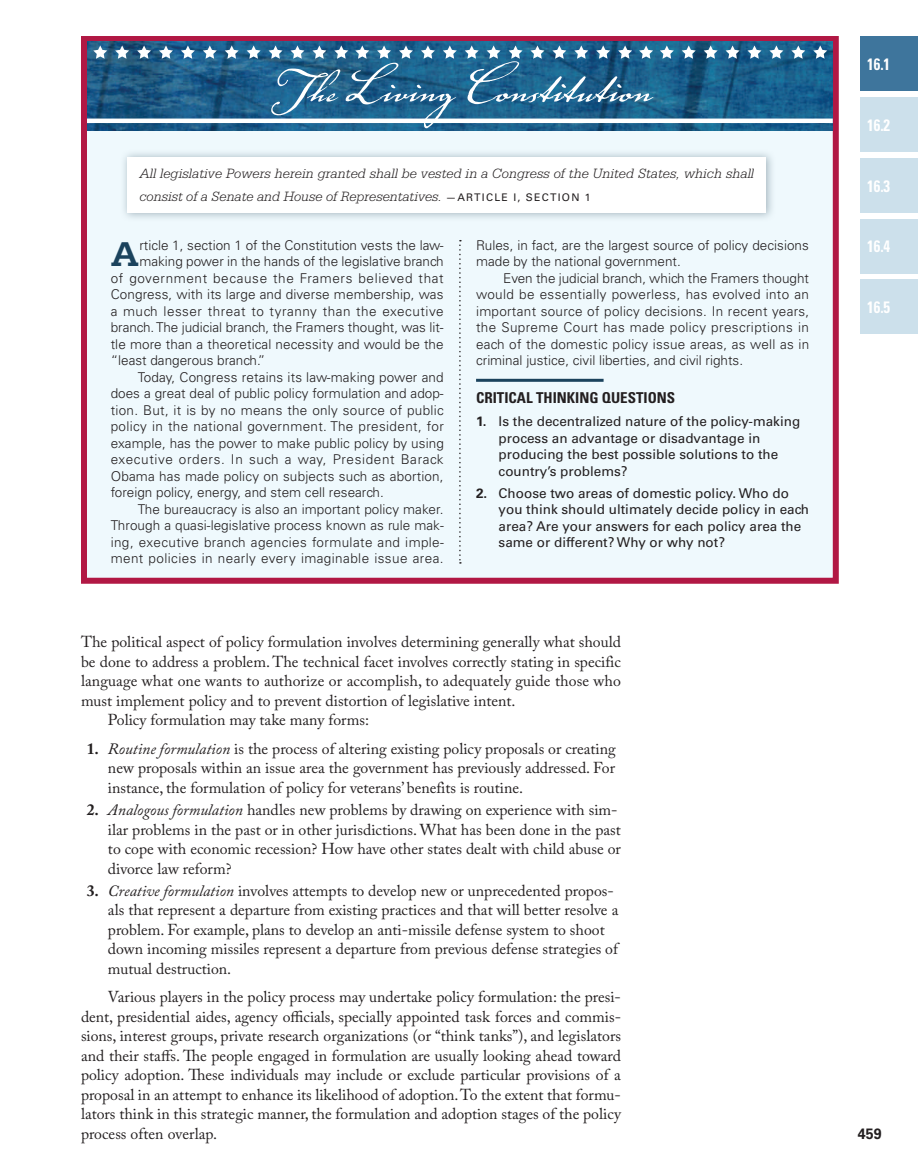
<style>
.page{position:relative;width:918px;height:1175px;background:#fff}
.page>*{position:absolute;margin:0;border:0;box-sizing:border-box;transform-origin:0 0}
.t1{font:65.55px "Voluta Script Pro";letter-spacing:-.02em;color:#fff;scale:1.23 1}
.t2{font:700 36.3px "Serifa Std";color:#1b435d}
.t3{font:700 condensed 16.5px "Univers LT Std";color:#fff;scale:.9 1}
.t4{font:15.75px/19.5px "Adobe Caslon Pro";color:#231f20;text-align:justify}
.t5{font:700 condensed 15px "Univers LT Std";color:#231f20}
.t6{font:700 15px "Univers LT Std";color:#231f20;scale:.95 1}
.t7{font:italic 300 14.25px/22.5px "Serifa Std";letter-spacing:.005em;color:#231f20}
.t8{font:300 13.5px/16.5px "Univers LT Std";letter-spacing:.005em;color:#231f20}
.t9{font:13.5px/16.5px "Univers LT Std";color:#231f20}
.t10{font:300 13.5px "Univers LT Std";letter-spacing:.03em;color:#231f20}
.t11{font:300 13.5px "Univers LT Std";letter-spacing:.025em;color:#231f20}
.t12{font:300 13.5px "Univers LT Std";letter-spacing:.04em;color:#231f20}
.t13{font:300 13.5px "Univers LT Std";letter-spacing:.05em;color:#231f20}
.t14{font:300 13.5px "Univers LT Std";letter-spacing:.045em;color:#231f20}
.s1{font-size:60.75px}
.s2{font-size:63.15px}
.s3{font-family:"Univers LT Std";font-weight:400;font-style:normal;font-size:10.5px}
.s4{font-weight:700}
.s5{font-style:italic}
</style>
<div class="page">
<div style="left:860px;top:218px;width:58px;height:55px;background:#cce0eb"></div>
<div style="left:860px;top:97px;width:58px;height:55px;background:#cce0eb"></div>
<div style="left:860px;top:279px;width:58px;height:55px;background:#cce0eb"></div>
<div style="left:860px;top:158px;width:58px;height:55px;background:#cce0eb"></div>
<div style="left:860px;top:36px;width:58px;height:55px;background:#3e759c"></div>
<div style="left:81px;top:36px;width:758px;height:548px;background:#eff9fd;border:6px solid #b11844"></div>
<hr style="left:476px;top:379px;width:128px;height:3px;background:#1b435d">
<svg style="left:459px;top:240px;width:2px;height:323px"></svg>
<div style="left:120px;top:149px;width:656px;height:73px;background:#8c9faa;opacity:.75"></div>
<div style="left:128px;top:157px;width:638px;height:56px;background:#fff"></div>
<img style="left:87px;top:42px;width:745px;height:88px">
<div style="left:87px;top:118px;width:746px;height:5px;background:#fff"></div>
<svg style="left:115px;top:45px;width:14px;height:14px"></svg>
<svg style="left:399px;top:45px;width:14px;height:14px"></svg>
<svg style="left:93px;top:45px;width:14px;height:14px"></svg>
<svg style="left:377px;top:45px;width:14px;height:14px"></svg>
<svg style="left:137px;top:45px;width:14px;height:14px"></svg>
<svg style="left:421px;top:45px;width:14px;height:14px"></svg>
<svg style="left:159px;top:45px;width:14px;height:14px"></svg>
<svg style="left:443px;top:45px;width:14px;height:14px"></svg>
<svg style="left:181px;top:45px;width:14px;height:14px"></svg>
<svg style="left:465px;top:45px;width:14px;height:14px"></svg>
<svg style="left:660px;top:45px;width:14px;height:14px"></svg>
<svg style="left:203px;top:45px;width:14px;height:14px"></svg>
<svg style="left:487px;top:45px;width:14px;height:14px"></svg>
<svg style="left:682px;top:45px;width:14px;height:14px"></svg>
<svg style="left:225px;top:45px;width:14px;height:14px"></svg>
<svg style="left:509px;top:45px;width:14px;height:14px"></svg>
<svg style="left:704px;top:45px;width:14px;height:14px"></svg>
<svg style="left:247px;top:45px;width:14px;height:14px"></svg>
<svg style="left:530px;top:45px;width:14px;height:14px"></svg>
<svg style="left:726px;top:45px;width:14px;height:14px"></svg>
<svg style="left:269px;top:45px;width:14px;height:14px"></svg>
<svg style="left:552px;top:45px;width:14px;height:14px"></svg>
<svg style="left:748px;top:45px;width:13px;height:14px"></svg>
<svg style="left:291px;top:45px;width:13px;height:14px"></svg>
<svg style="left:574px;top:45px;width:14px;height:14px"></svg>
<svg style="left:769px;top:45px;width:14px;height:14px"></svg>
<svg style="left:312px;top:45px;width:14px;height:14px"></svg>
<svg style="left:596px;top:45px;width:14px;height:14px"></svg>
<svg style="left:791px;top:45px;width:14px;height:14px"></svg>
<svg style="left:334px;top:45px;width:14px;height:14px"></svg>
<svg style="left:618px;top:45px;width:14px;height:14px"></svg>
<svg style="left:813px;top:45px;width:14px;height:14px"></svg>
<svg style="left:355px;top:45px;width:14px;height:14px"></svg>
<svg style="left:639px;top:45px;width:14px;height:14px"></svg>
<h1 class="t1" style="left:264px;top:40px;width:318px"><span class="s1">The</span><span class="s2">Living</span> Constitution</h1>
<p class="t7" style="left:140px;top:162px;width:616px">All legislative Powers herein granted shall be vested in a Congress of the United States, which shall consist of a Senate and House of Representatives. <span class="s3">—ARTICLE I, SECTION 1</span></p>
<h2 class="t2" style="left:111px;top:233px;width:30px">A</h2>
<p class="t8" style="left:139px;top:237px;width:306px">rticle 1, section 1 of the Constitution vests the law-</p>
<p class="t8" style="left:139px;top:253px;width:306px">making power in the hands of the legislative branch</p>
<p class="t14" style="left:111px;top:270px;width:335px">of government because the Framers believed that</p>
<p class="t8" style="left:111px;top:286px;width:334px">Congress, with its large and diverse membership, was</p>
<p class="t12" style="left:111px;top:303px;width:334px">a much lesser threat to tyranny than the executive</p>
<p class="t8" style="left:111px;top:319px;width:335px">branch. The judicial branch, the Framers thought, was lit-</p>
<p class="t8" style="left:111px;top:336px;width:335px">tle more than a theoretical necessity and would be the</p>
<p class="t8" style="left:111px;top:352px;width:156px">“least dangerous branch.”</p>
<p class="t8" style="left:138px;top:369px;width:308px">Today, Congress retains its law-making power and</p>
<p class="t8" style="left:111px;top:385px;width:335px">does a great deal of public policy formulation and adop-</p>
<p class="t11" style="left:111px;top:402px;width:335px">tion. But, it is by no means the only source of public</p>
<p class="t11" style="left:111px;top:418px;width:335px">policy in the national government. The president, for</p>
<p class="t8" style="left:111px;top:435px;width:335px">example, has the power to make public policy by using</p>
<p class="t13" style="left:111px;top:451px;width:334px">executive orders. In such a way, President Barack</p>
<p class="t8" style="left:111px;top:468px;width:334px">Obama has made policy on subjects such as abortion,</p>
<p class="t8" style="left:111px;top:484px;width:275px">foreign policy, energy, and stem cell research.</p>
<p class="t8" style="left:138px;top:501px;width:307px">The bureaucracy is also an important policy maker.</p>
<p class="t8" style="left:111px;top:517px;width:335px">Through a quasi-legislative process known as rule mak-</p>
<p class="t10" style="left:111px;top:534px;width:335px">ing, executive branch agencies formulate and imple-</p>
<p class="t10" style="left:111px;top:550px;width:334px">ment policies in nearly every imaginable issue area.</p>
<p class="t8" style="left:476px;top:237px;width:334px">Rules, in fact, are the largest source of policy decisions made by the national government.</p>
<p class="t8" style="left:476px;top:270px;width:335px;text-align:justify;text-indent:27px">Even the judicial branch, which the Framers thought would be essentially powerless, has evolved into an important source of policy decisions. In recent years, the Supreme Court has made policy prescriptions in each of the domestic policy issue areas, as well as in criminal justice, civil liberties, and civil rights.</p>
<p class="t5" style="left:476px;top:388px;width:201px">CRITICAL THINKING QUESTIONS</p>
<p class="t9" style="left:499px;top:413px;width:303px;text-indent:-22px"><span class="s4">1.</span> Is the decentralized nature of the policy-making process an advantage or disadvantage in producing the best possible solutions to the country’s problems?</p>
<p class="t9" style="left:499px;top:484px;width:312px;text-indent:-23px"><span class="s4">2.</span> Choose two areas of domestic policy. Who do you think should ultimately decide policy in each area? Are your answers for each policy area the same or different? Why or why not?</p>
<p class="t4" style="left:81px;top:632px;width:542px">The political aspect of policy formulation involves determining generally what should</p>
<p class="t4" style="left:81px;top:651px;width:541px">be done to address a problem. The technical facet involves correctly stating in specific</p>
<p class="t4" style="left:81px;top:671px;width:541px">language what one wants to authorize or accomplish, to adequately guide those who</p>
<p class="t4" style="left:81px;top:690px;width:436px">must implement policy and to prevent distortion of legislative intent.</p>
<p class="t4" style="left:108px;top:710px;width:263px">Policy formulation may take many forms:</p>
<p class="t4" style="left:108px;top:738px;width:509px;text-indent:-21px"><span class="s4">1.</span> <span class="s5">Routine formulation</span> is the process of altering existing policy proposals or creating new proposals within an issue area the government has previously addressed. For instance, the formulation of policy for veterans’ benefits is routine.</p>
<p class="t4" style="left:108px;top:800px;width:514px;text-align:left;text-indent:-21px"><span class="s4">2.</span> <span class="s5">Analogous formulation</span> handles new problems by drawing on experience with sim&shy;ilar problems in the past or in other jurisdictions. What has been done in the past to cope with economic recession? How have other states dealt with child abuse or divorce law reform?</p>
<p class="t4" style="left:108px;top:880px;width:512px;text-align:left;text-indent:-21px"><span class="s4">3.</span> <span class="s5">Creative formulation</span> involves attempts to develop new or unprecedented propos&shy;als that represent a departure from existing practices and that will better resolve a problem. For example, plans to develop an anti-missile defense system to shoot down incoming missiles represent a departure from previous defense strategies of mutual destruction.</p>
<p class="t4" style="left:81px;top:987px;width:542px;text-indent:27px">Various players in the policy process may undertake policy formulation: the presi&shy;dent, presidential aides, agency officials, specially appointed task forces and commis&shy;sions, interest groups, private research organizations (or “think tanks”), and legislators and their staffs. The people engaged in formulation are usually looking ahead toward policy adoption. These individuals may include or exclude particular provisions of a proposal in an attempt to enhance its likelihood of adoption. To the extent that formu&shy;lators think in this strategic manner, the formulation and adoption stages of the policy process often overlap.</p>
<p class="t3" style="left:867px;top:54px;width:27px">16.1</p>
<p class="t3" style="left:867px;top:115px;width:27px">16.2</p>
<p class="t3" style="left:867px;top:175px;width:27px">16.3</p>
<p class="t3" style="left:867px;top:236px;width:27px">16.4</p>
<p class="t3" style="left:867px;top:297px;width:27px">16.5</p>
<p class="t6" style="left:858px;top:1124px;width:27px">459</p>
</div>
